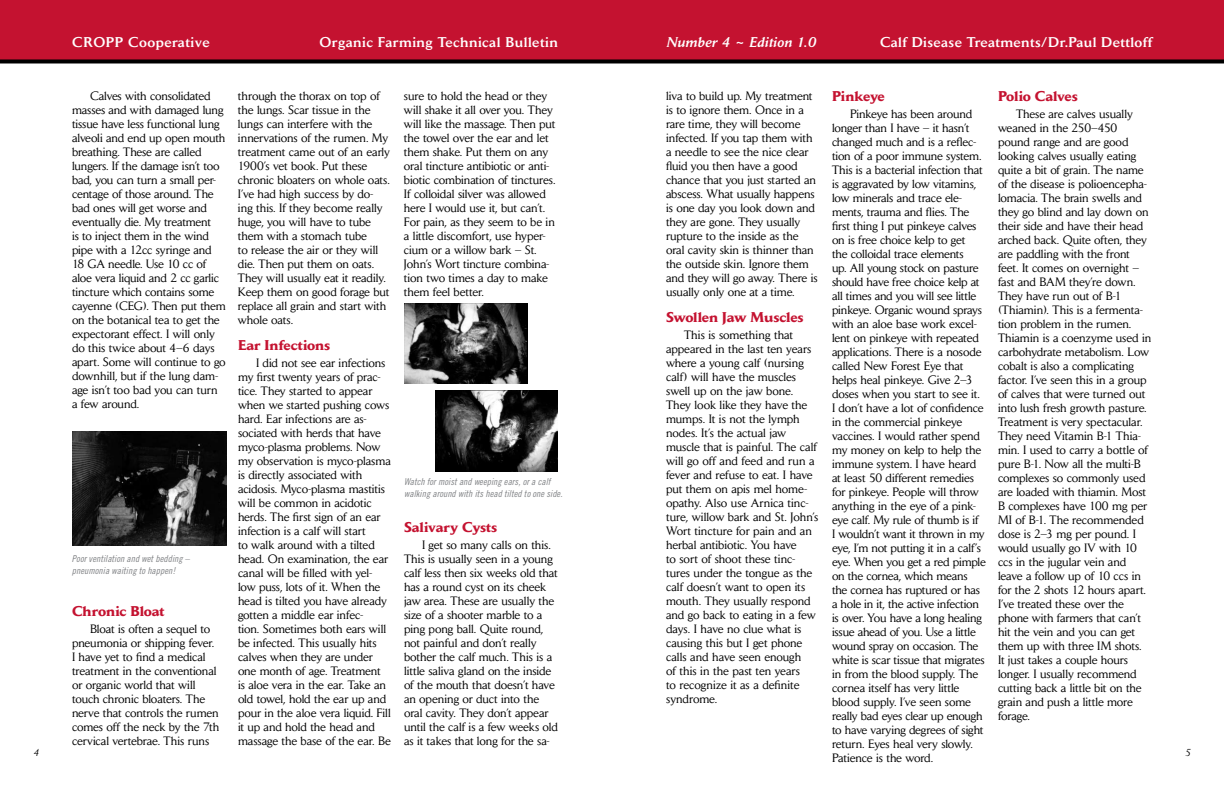
<style>
.page{position:relative;width:1224px;height:792px;background:#fff}
.page>*{position:absolute;margin:0;border:0;box-sizing:border-box;transform-origin:0 0}
.t1{font:500 14px "Daily News";letter-spacing:.035em;color:#fff}
.t2{font:700 14px "Daily News";letter-spacing:-.01em;color:#c41230}
.t3{font:italic 500 14px "Daily News";letter-spacing:.025em;color:#fff}
.t4{font:12px/14px "Daily News";letter-spacing:-.01em;color:#000}
.t5{font:italic 10px "Daily News";color:#000}
.t6{font:9.5px/12px "Trade Gothic Cond Eighteen Obl";letter-spacing:.005em;color:#808285}
</style>
<div class="page">
<div style="left:0;top:0;width:1224px;height:63px;background:#c41230"></div>
<img style="left:404px;top:303px;width:123px;height:81px">
<img style="left:436px;top:391px;width:122px;height:81px">
<img style="left:72px;top:432px;width:154px;height:113px">
<p class="t1" style="left:72px;top:34px;width:139px">CROPP Cooperative</p>
<p class="t1" style="left:320px;top:34px;width:240px">Organic Farming Technical Bulletin</p>
<p class="t3" style="left:666px;top:34px;width:151px">Number 4 ~ Edition 1.0</p>
<p class="t1" style="left:880px;top:34px;width:274px">Calf Disease Treatments/Dr.Paul Dettloff</p>
<p class="t4" style="left:72px;top:88px;width:155px;text-indent:18px">Calves with consolidated masses and with damaged lung tissue have less functional lung alveoli and end up open mouth breathing. These are called lungers. If the damage isn’t too bad, you can turn a small per&shy;centage of those around. The bad ones will get worse and eventually die. My treatment<br>is to inject them in the wind pipe with a 12cc syringe and<br>18 GA needle. Use 10 cc of aloe vera liquid and 2 cc garlic tincture which contains some cayenne (CEG). Then put them on the botanical tea to get the expectorant effect. I will only do this twice about 4–6 days apart. Some will continue to go downhill, but if the lung dam&shy;age isn’t too bad you can turn a few around.</p>
<p class="t2" style="left:998px;top:87px;width:81px">Polio Calves</p>
<p class="t4" style="left:998px;top:107px;width:155px;text-indent:18px">These are calves usually weaned in the 250–450 pound range and are good looking calves usually eating quite a bit of grain. The name of the disease is polioencepha&shy;lomacia. The brain swells and they go blind and lay down on their side and have their head arched back. Quite often, they are paddling with the front feet. It comes on overnight – fast and BAM they’re down.<br>They have run out of B-1 (Thiamin). This is a fermenta&shy;tion problem in the rumen.<br>Thiamin is a coenzyme used in carbohydrate metabolism. Low cobalt is also a complicating factor. I’ve seen this in a group of calves that were turned out into lush fresh growth pasture.<br>Treatment is very spectacular.<br>They need Vitamin B-1 Thia&shy;min. I used to carry a bottle of pure B-1. Now all the multi-B complexes so commonly used are loaded with thiamin. Most<br>B complexes have 100 mg per<br>MI of B-1. The recommended dose is 2–3 mg per pound. I would usually go IV with 10 ccs in the jugular vein and leave a follow up of 10 ccs in for the 2 shots 12 hours apart.<br>I’ve treated these over the phone with farmers that can’t hit the vein and you can get them up with three IM shots.<br>It just takes a couple hours longer. I usually recommend cutting back a little bit on the grain and push a little more forage.</p>
<p class="t2" style="left:832px;top:87px;width:54px">Pinkeye</p>
<p class="t4" style="left:832px;top:107px;width:155px;text-indent:18px">Pinkeye has been around longer than I have – it hasn’t changed much and is a reflec&shy;tion of a poor immune system.<br>This is a bacterial infection that is aggravated by low vitamins, low minerals and trace ele&shy;ments, trauma and flies. The first thing I put pinkeye calves on is free choice kelp to get<br>the colloidal trace elements<br>up. All young stock on pasture should have free choice kelp at all times and you will see little pinkeye. Organic wound sprays with an aloe base work excel&shy;lent on pinkeye with repeated applications. There is a nosode called New Forest Eye that helps heal pinkeye. Give 2–3 doses when you start to see it.<br>I don’t have a lot of confidence in the commercial pinkeye vaccines. I would rather spend my money on kelp to help the immune system. I have heard at least 50 different remedies for pinkeye. People will throw anything in the eye of a pink&shy;eye calf. My rule of thumb is if<br>I wouldn’t want it thrown in my eye, I’m not putting it in a calf’s eye. When you get a red pimple on the cornea, which means the cornea has ruptured or has a hole in it, the active infection is over. You have a long healing issue ahead of you. Use a little wound spray on occasion. The white is scar tissue that migrates in from the blood supply. The cornea itself has very little blood supply. I’ve seen some really bad eyes clear up enough to have varying degrees of sight return. Eyes heal very slowly.<br>Patience is the word.</p>
<p class="t4" style="left:238px;top:88px;width:154px">through the thorax on top of the lungs. Scar tissue in the lungs can interfere with the innervations of the rumen. My treatment came out of an early<br>1900’s vet book. Put these chronic bloaters on whole oats.<br>I’ve had high success by do&shy;ing this. If they become really huge, you will have to tube them with a stomach tube<br>to release the air or they will die. Then put them on oats.<br>They will usually eat it readily.<br>Keep them on good forage but replace all grain and start with whole oats.</p>
<p class="t2" style="left:238px;top:336px;width:94px">Ear Infections</p>
<p class="t4" style="left:238px;top:355px;width:154px;text-indent:18px">I did not see ear infections my first twenty years of prac&shy;tice. They started to appear when we started pushing cows hard. Ear infections are as&shy;sociated with herds that have myco-plasma problems. Now my observation is myco-plasma is directly associated with acidosis. Myco-plasma mastitis will be common in acidotic herds. The first sign of an ear infection is a calf will start<br>to walk around with a tilted head. On examination, the ear canal will be filled with yel&shy;low puss, lots of it. When the head is tilted you have already gotten a middle ear infec-<br>tion. Sometimes both ears will be infected. This usually hits calves when they are under one month of age. Treatment<br>is aloe vera in the ear. Take an old towel, hold the ear up and pour in the aloe vera liquid. Fill it up and hold the head and massage the base of the ear. Be</p>
<p class="t4" style="left:666px;top:88px;width:153px">liva to build up. My treatment is to ignore them. Once in a rare time, they will become infected. If you tap them with a needle to see the nice clear fluid you then have a good chance that you just started an abscess. What usually happens is one day you look down and they are gone. They usually rupture to the inside as the oral cavity skin is thinner than the outside skin. Ignore them and they will go away. There is usually only one at a time.</p>
<p class="t2" style="left:666px;top:308px;width:139px">Swollen Jaw Muscles</p>
<p class="t4" style="left:666px;top:327px;width:154px;text-indent:18px">This is something that appeared in the last ten years where a young calf (nursing calf) will have the muscles swell up on the jaw bone.<br>They look like they have the mumps. It is not the lymph nodes. It’s the actual jaw muscle that is painful. The calf will go off and feed and run a fever and refuse to eat. I have put them on apis mel home&shy;opathy. Also use Arnica tinc&shy;ture, willow bark and St. John’s<br>Wort tincture for pain and an herbal antibiotic. You have<br>to sort of shoot these tinc&shy;tures under the tongue as the calf doesn’t want to open its mouth. They usually respond and go back to eating in a few days. I have no clue what is causing this but I get phone calls and have seen enough<br>of this in the past ten years<br>to recognize it as a definite syndrome.</p>
<p class="t4" style="left:404px;top:88px;width:153px">sure to hold the head or they will shake it all over you. They will like the massage. Then put the towel over the ear and let them shake. Put them on any oral tincture antibiotic or anti&shy;biotic combination of tinctures.<br>If colloidal silver was allowed here I would use it, but can’t.<br>For pain, as they seem to be in a little discomfort, use hyper&shy;cium or a willow bark – St.<br>John’s Wort tincture combina&shy;tion two times a day to make them feel better.</p>
<p class="t6" style="left:404px;top:476px;width:160px">Watch for moist and weeping ears, or a calf walking around with its head tilted to one side.</p>
<p class="t2" style="left:404px;top:518px;width:95px">Salivary Cysts</p>
<p class="t4" style="left:404px;top:537px;width:156px;text-indent:18px">I get so many calls on this.<br>This is usually seen in a young calf less then six weeks old that has a round cyst on its cheek jaw area. These are usually the size of a shooter marble to a ping pong ball. Quite round, not painful and don’t really bother the calf much. This is a little saliva gland on the inside of the mouth that doesn’t have an opening or duct into the oral cavity. They don’t appear until the calf is a few weeks old as it takes that long for the sa-</p>
<p class="t6" style="left:72px;top:552px;width:119px">Poor ventilation and wet bedding – pneumonia waiting to happen!</p>
<p class="t2" style="left:72px;top:602px;width:94px">Chronic Bloat</p>
<p class="t4" style="left:72px;top:621px;width:149px;text-indent:18px">Bloat is often a sequel to pneumonia or shipping fever.<br>I have yet to find a medical treatment in the conventional or organic world that will touch chronic bloaters. The nerve that controls the rumen comes off the neck by the 7th cervical vertebrae. This runs</p>
<p class="t5" style="left:33px;top:747px;width:7px">4</p>
<p class="t5" style="left:1185px;top:747px;width:7px">5</p>
</div>
